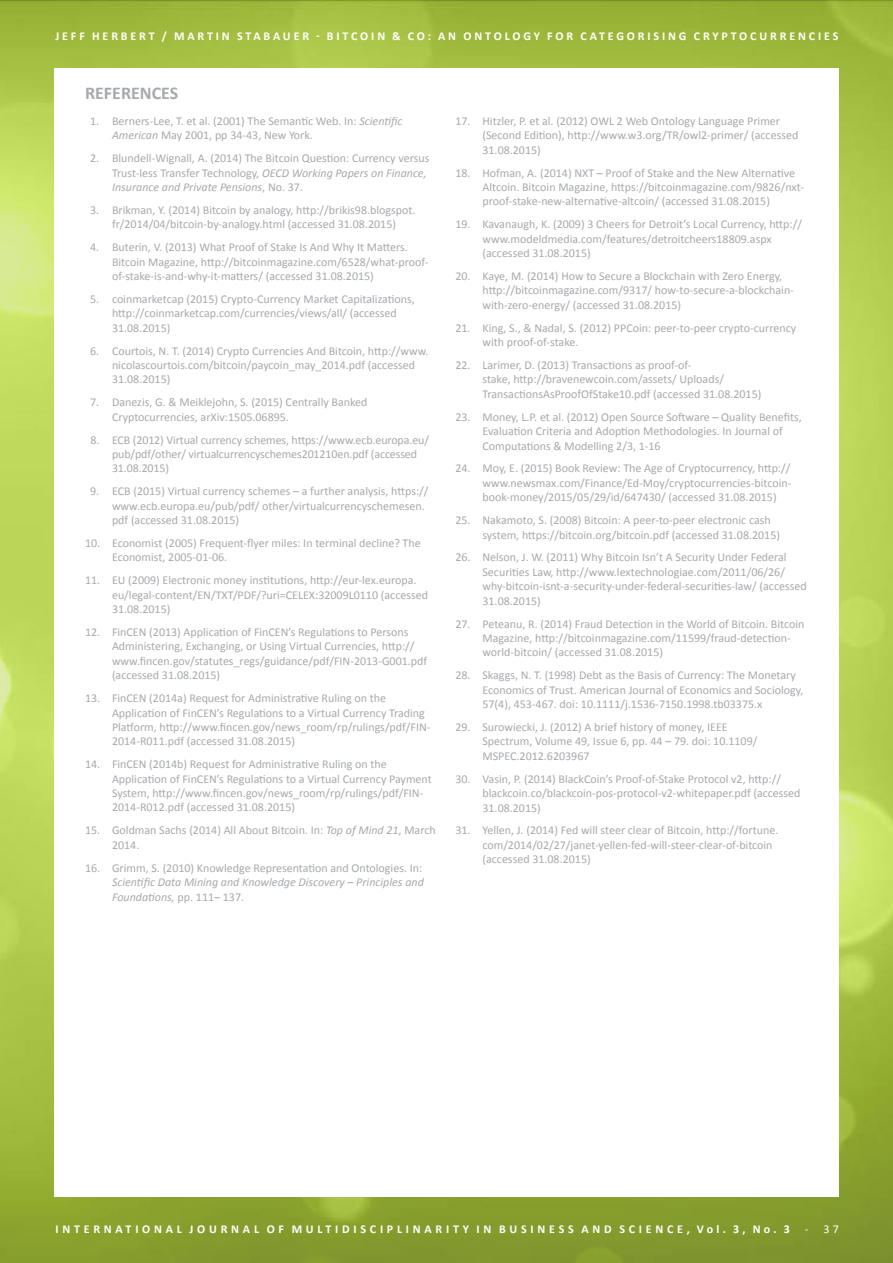
<style>
.page{position:relative;width:893px;height:1263px;background:#fff}
.page>*{position:absolute;margin:0;border:0;box-sizing:border-box;transform-origin:0 0}
.t1{font:700 18px "Calibri";color:#a7a9ac}
.t2{font:12px/14.4px "Calibri";color:#a7a9ac}
.t3{font:700 12px "Calibri";letter-spacing:.24em;color:#fff}
.t4{font:italic 12px/14.4px "Calibri";color:#a7a9ac}
.t5{font:700 12px "Calibri";letter-spacing:.315em;color:#fff}
.s1{font-style:italic}
.s2{font-style:normal}
.s3{font-weight:400}
</style>
<div class="page">
<img style="left:0;top:0;width:893px;height:1263px">
<div style="left:54px;top:68px;width:785px;height:1129px;background:#fff"></div>
<p class="t3" style="left:55px;top:28px;width:785px">JEFF HERBERT / MARTIN STABAUER - BITCOIN &amp; CO: AN ONTOLOGY FOR CATEGORISING CRYPTOCURRENCIES</p>
<h1 class="t1" style="left:85px;top:81px;width:10px">REFERE</h1>
<h1 class="t1" style="left:140px;top:81px;width:40px">NCES</h1>
<p class="t2" style="left:112px;top:114px;width:292px;text-indent:-22px">1. Berners-Lee, T. et al. (2001) The Semantic Web. In: <span class="s1">Scientific<br>American</span> May 2001, pp 34-43, New York.</p>
<p class="t2" style="left:112px;top:151px;width:319px;text-indent:-22px">2. Blundell-Wignall, A. (2014) The Bitcoin Question: Currency versus<br>Trust-less Transfer Technology, <span class="s1">OECD Working Papers on Finance,<br>Insurance and Private Pensions</span>, No. 37.</p>
<p class="t2" style="left:90px;top:203px;width:327px;text-align:center">3. Brikman, Y. (2014) Bitcoin by analogy, http://brikis98.blogspot. fr/2014/04/bitcoin-by-analogy.html (accessed 31.08.2015)</p>
<p class="t2" style="left:112px;top:240px;width:318px;text-indent:-22px">4. Buterin, V. (2013) What Proof of Stake Is And Why It Matters.<br>Bitcoin Magazine, http://bitcoinmagazine.com/6528/what-proof&shy;of-stake-is-and-why-it-matters/ (accessed 31.08.2015)</p>
<p class="t2" style="left:112px;top:292px;width:304px;text-indent:-22px">5. coinmarketcap (2015) Crypto-Currency Market Capitalizations, http://coinmarketcap.com/currencies/views/all/ (accessed<br>31.08.2015)</p>
<p class="t2" style="left:112px;top:343px;width:318px;text-indent:-22px">6. Courtois, N. T. (2014) Crypto Currencies And Bitcoin, http://www. nicolascourtois.com/bitcoin/paycoin_may_2014.pdf (accessed<br>31.08.2015)</p>
<p class="t2" style="left:112px;top:395px;width:257px;text-indent:-22px">7. Danezis, G. &amp; Meiklejohn, S. (2015) Centrally Banked<br>Cryptocurrencies, arXiv:1505.06895.</p>
<p class="t2" style="left:112px;top:432px;width:318px;text-indent:-22px">8. ECB (2012) Virtual currency schemes, https://www.ecb.europa.eu/ pub/pdf/other/ virtualcurrencyschemes201210en.pdf (accessed<br>31.08.2015)</p>
<p class="t2" style="left:112px;top:484px;width:318px;text-indent:-22px">9. ECB (2015) Virtual currency schemes – a further analysis, https:// www.ecb.europa.eu/pub/pdf/ other/virtualcurrencyschemesen. pdf (accessed 31.08.2015)</p>
<p class="t2" style="left:112px;top:536px;width:310px;text-indent:-27px">10. Economist (2005) Frequent-flyer miles: In terminal decline? The<br>Economist, 2005-01-06.</p>
<p class="t2" style="left:112px;top:573px;width:317px;text-indent:-27px">11. EU (2009) Electronic money institutions, http://eur-lex.europa. eu/legal-content/EN/TXT/PDF/?uri=CELEX:32009L0110 (accessed<br>31.08.2015)</p>
<p class="t2" style="left:112px;top:625px;width:317px;text-indent:-27px">12. FinCEN (2013) Application of FinCEN’s Regulations to Persons Administering, Exchanging, or Using Virtual Currencies, http:// www.fincen.gov/statutes_regs/guidance/pdf/FIN-2013-G001.pdf (accessed 31.08.2015)</p>
<p class="t2" style="left:112px;top:691px;width:320px;text-indent:-27px">13. FinCEN (2014a) Request for Administrative Ruling on the Application of FinCEN’s Regulations to a Virtual Currency Trading Platform, http://www.fincen.gov/news_room/rp/rulings/pdf/FIN-2014-R011.pdf (accessed 31.08.2015)</p>
<p class="t2" style="left:112px;top:757px;width:321px;text-indent:-27px">14. FinCEN (2014b) Request for Administrative Ruling on the Application of FinCEN’s Regulations to a Virtual Currency Payment System, http://www.fincen.gov/news_room/rp/rulings/pdf/FIN-2014-R012.pdf (accessed 31.08.2015)</p>
<p class="t2" style="left:112px;top:823px;width:325px;text-indent:-27px">15. Goldman Sachs (2014) All About Bitcoin. In: <span class="s1">Top of Mind 21</span>, March<br>2014.</p>
<p class="t2" style="left:85px;top:860px;width:339px">16. Grimm, S. (2010) Knowledge Representation and Ontologies. In:</p>
<p class="t4" style="left:112px;top:874px;width:313px">Scientific Data Mining and Knowledge Discovery – Principles and<br>Foundations, <span class="s2">pp. 111– 137.</span></p>
<p class="t2" style="left:482px;top:114px;width:317px;text-indent:-27px">17. Hitzler, P. et al. (2012) OWL 2 Web Ontology Language Primer (Second Edition), http://www.w3.org/TR/owl2-primer/ (accessed<br>31.08.2015)</p>
<p class="t2" style="left:482px;top:165px;width:323px;text-indent:-27px">18. Hofman, A. (2014) NXT – Proof of Stake and the New Alternative<br>Altcoin. Bitcoin Magazine, https://bitcoinmagazine.com/9826/nxt&shy;proof-stake-new-alternative-altcoin/ (accessed 31.08.2015)</p>
<p class="t2" style="left:482px;top:217px;width:321px;text-indent:-27px">19. Kavanaugh, K. (2009) 3 Cheers for Detroit’s Local Currency, http:// www.modeldmedia.com/features/detroitcheers18809.aspx (accessed 31.08.2015)</p>
<p class="t2" style="left:482px;top:269px;width:313px;text-indent:-27px">20. Kaye, M. (2014) How to Secure a Blockchain with Zero Energy, http://bitcoinmagazine.com/9317/ how-to-secure-a-blockchain&shy;with-zero-energy/ (accessed 31.08.2015)</p>
<p class="t2" style="left:482px;top:321px;width:315px;text-indent:-27px">21. King, S., &amp; Nadal, S. (2012) PPCoin: peer-to-peer crypto-currency with proof-of-stake.</p>
<p class="t2" style="left:482px;top:358px;width:280px;text-indent:-27px">22. Larimer, D. (2013) Transactions as proof-of-<br>stake, http://bravenewcoin.com/assets/ Uploads/<br>TransactionsAsProofOfStake10.pdf (accessed 31.08.2015)</p>
<p class="t2" style="left:482px;top:410px;width:321px;text-indent:-27px">23. Money, L.P. et al. (2012) Open Source Software – Quality Benefits,<br>Evaluation Criteria and Adoption Methodologies. In Journal of<br>Computations &amp; Modelling 2/3, 1-16</p>
<p class="t2" style="left:482px;top:461px;width:310px;text-align:justify;text-indent:-27px">24. Moy, E. (2015) Book Review: The Age of Cryptocurrency, http:// www.newsmax.com/Finance/Ed-Moy/cryptocurrencies-bitcoin&shy;book-money/2015/05/29/id/647430/ (accessed 31.08.2015)</p>
<p class="t2" style="left:482px;top:513px;width:299px;text-indent:-27px">25. Nakamoto, S. (2008) Bitcoin: A peer-to-peer electronic cash system, https://bitcoin.org/bitcoin.pdf (accessed 31.08.2015)</p>
<p class="t2" style="left:482px;top:550px;width:326px;text-indent:-27px">26. Nelson, J. W. (2011) Why Bitcoin Isn’t A Security Under Federal Securities Law, http://www.lextechnologiae.com/2011/06/26/ why-bitcoin-isnt-a-security-under-federal-securities-law/ (accessed 31.08.2015)</p>
<p class="t2" style="left:482px;top:616px;width:323px;text-indent:-27px">27. Peteanu, R. (2014) Fraud Detection in the World of Bitcoin. Bitcoin<br>Magazine, http://bitcoinmagazine.com/11599/fraud-detection&shy;world-bitcoin/ (accessed 31.08.2015)</p>
<p class="t2" style="left:482px;top:668px;width:322px;text-indent:-27px">28. Skaggs, N. T. (1998) Debt as the Basis of Currency: The Monetary<br>Economics of Trust. American Journal of Economics and Sociology,<br>57(4), 453-467. doi: 10.1111/j.1536-7150.1998.tb03375.x</p>
<p class="t2" style="left:482px;top:720px;width:276px;text-indent:-27px">29. Surowiecki, J. (2012) A brief history of money, IEEE<br>Spectrum, Volume 49, Issue 6, pp. 44 – 79. doi: 10.1109/<br>MSPEC.2012.6203967</p>
<p class="t2" style="left:482px;top:772px;width:320px;text-indent:-27px">30. Vasin, P. (2014) BlackCoin’s Proof-of-Stake Protocol v2, http:// blackcoin.co/blackcoin-pos-protocol-v2-whitepaper.pdf (accessed<br>31.08.2015)</p>
<p class="t2" style="left:482px;top:823px;width:297px;text-indent:-27px">31. Yellen, J. (2014) Fed will steer clear of Bitcoin, http://fortune. com/2014/02/27/janet-yellen-fed-will-steer-clear-of-bitcoin (accessed 31.08.2015)</p>
<p class="t5" style="left:55px;top:1222px;width:289px">IN TERN ATI ON AL JOU RN AL OF MU LTIDIS</p>
<p class="t5" style="left:370px;top:1222px;width:115px">CI PLIN ARI TY IN</p>
<p class="t3" style="left:499px;top:1222px;width:21px">B USIN</p>
<p class="t3" style="left:549px;top:1222px;width:18px">E SS</p>
<p class="t3" style="left:581px;top:1222px;width:22px">A ND</p>
<p class="t5" style="left:619px;top:1222px;width:221px">SCI EN CE, VOL. 3, NO. 3 <span class="s3">- 37</span></p>
</div>
